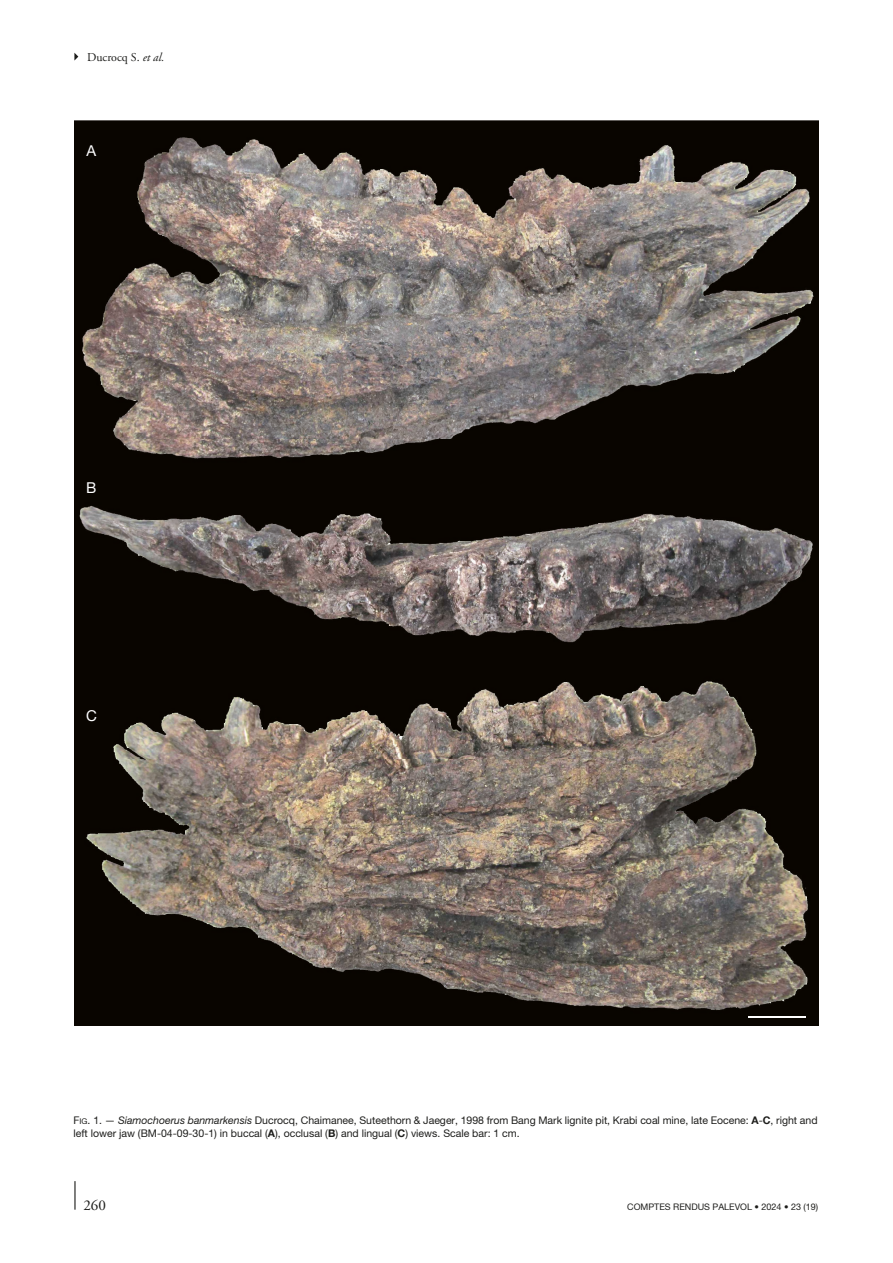
<style>
.page{position:relative;width:893px;height:1263px;background:#fff}
.page>*{position:absolute;margin:0;border:0;box-sizing:border-box;transform-origin:0 0}
.t1{font:15px "Adobe Garamond Pro";color:#1d1d1b}
.t2{font:15px "Helvetica Neue";color:#fff}
.t3{font:12px "Adobe Garamond Pro";color:#1d1d1b}
.t4{font:10.5px/12.8px "Helvetica Neue";color:#1d1d1b}
.t5{font:9px "Helvetica Neue";color:#1d1d1b}
.s1{font-style:italic}
.s2{font-style:inherit}
.s3{font-size:7.8px}
.s4{font-weight:700}
</style>
<div class="page">
<hr style="left:74px;top:1181px;width:2px;height:29px;background:#1d1d1b">
<svg style="left:74px;top:53px;width:4px;height:8px"></svg>
<img style="left:74px;top:121px;width:745px;height:904px">
<hr style="left:748px;top:1016px;width:58px;height:1px;background:#fff">
<p class="t3" style="left:87px;top:50px;width:79px">Ducrocq S. <span class="s1">et al.</span></p>
<p class="t2" style="left:86px;top:142px;width:11px">A</p>
<p class="t2" style="left:86px;top:479px;width:12px">B</p>
<p class="t2" style="left:86px;top:706px;width:12px">C</p>
<p class="t4" style="left:73px;top:1114px;width:746px"><span class="s2">F</span><span class="s3">ig</span><span class="s2">. 1</span>. — <span class="s1">Siamochoerus banmarkensis</span> Ducrocq, Chaimanee, Suteethorn &amp; Jaeger, 1998 from Bang Mark lignite pit, Krabi coal mine, late Eocene: <span class="s4">A</span>-<span class="s4">C</span>, right and left lower jaw (BM-04-09-30-1) in buccal (<span class="s4">A</span>), occlusal (<span class="s4">B</span>) and lingual (<span class="s4">C</span>) views. Scale bar: 1 cm.</p>
<h1 class="t1" style="left:83px;top:1196px;width:24px">260</h1>
<p class="t5" style="left:627px;top:1201px;width:193px">COMPTES RENDUS PALEVOL • 2024 • 23 (19)</p>
</div>
